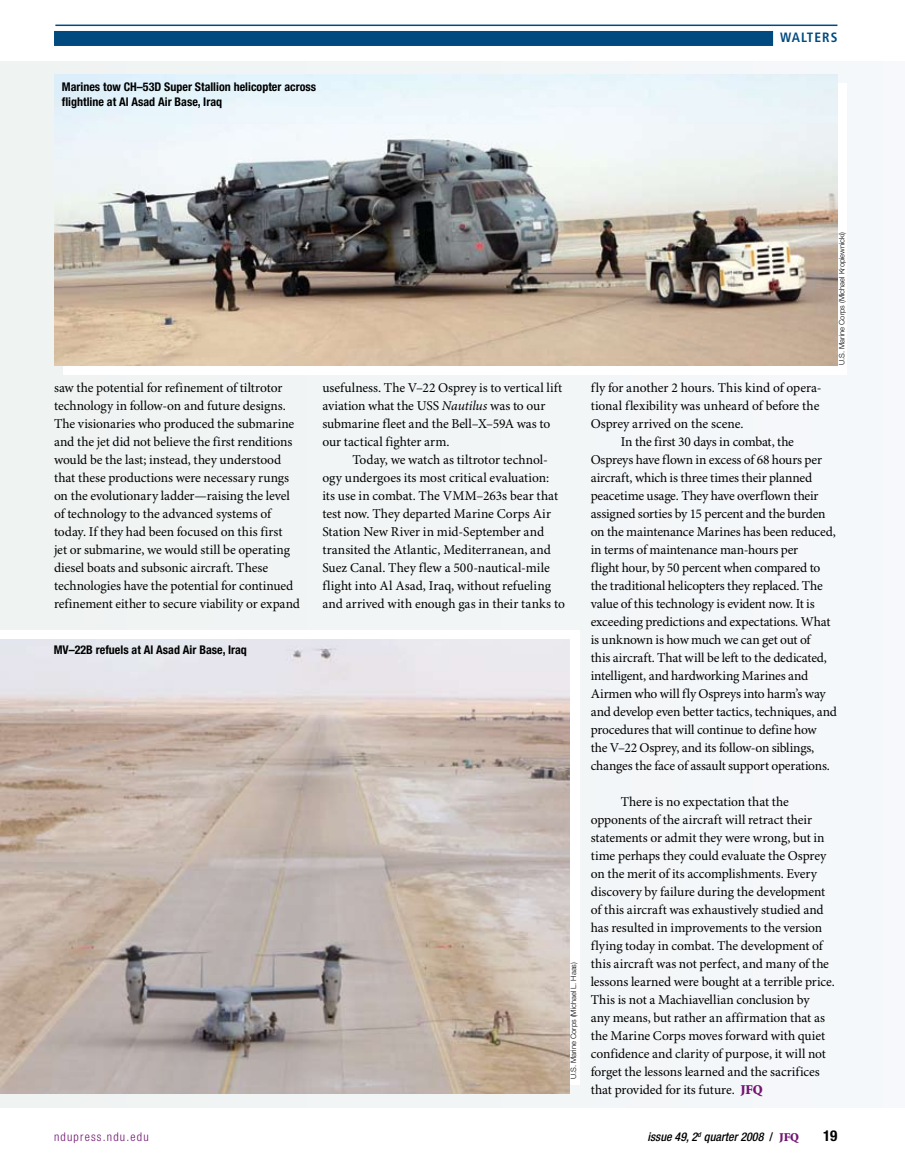
<style>
.page{position:relative;width:905px;height:1175px;background:#fff}
.page>*{position:absolute;margin:0;border:0;box-sizing:border-box;transform-origin:0 0}
.t1{font:700 condensed 15px "Helvetica Neue LT Std";color:#000}
.t2{font:13.5px/18px "Minion Pro";letter-spacing:-.01em;color:#000}
.t3{font:700 condensed 13.5px "Frutiger LT Std";letter-spacing:.075em;color:#004a80}
.t4{font:700 condensed 12px/15px "Helvetica Neue LT Std";color:#000}
.t5{font:italic 500 condensed 12px "Helvetica Neue LT Std";color:#000}
.t6{font:300 condensed 12px "Helvetica Neue LT Std";letter-spacing:.1em;color:#711471}
.t7{font:300 7.5px "Helvetica Neue LT Std";color:#000}
.s1{font-style:italic}
.s2{font-family:"Minion Std";font-weight:900;color:#711471}
.s3{font-style:normal}
.s4{font-family:"Minion Std";font-weight:900;font-style:normal;font-stretch:normal;color:#711471}
</style>
<div class="page">
<hr style="left:55px;top:25px;width:782px;height:1px;background:#004a80">
<div style="left:54px;top:31px;width:719px;height:15px;background:#004a80"></div>
<div style="left:0;top:61px;width:904px;height:1047px;background:#f4f6f8"></div>
<div style="left:0;top:629px;width:579px;height:455px;background:#fff"></div>
<svg style="left:63px;top:83px;width:783px;height:291px;fill:#fff"></svg>
<img style="left:0;top:639px;width:569px;height:455px">
<img style="left:54px;top:74px;width:783px;height:291px">
<p class="t4" style="left:62px;top:79px;width:256px">Marines tow CH–53D Super Stallion helicopter across flightline at Al Asad Air Base, Iraq</p>
<p class="t3" style="left:780px;top:30px;width:59px">WALTERS</p>
<p class="t2" style="left:54px;top:379px;width:247px">saw the potential for refinement of tiltrotor technology in follow-on and future designs.<br>The visionaries who produced the submarine and the jet did not believe the first renditions would be the last; instead, they understood that these productions were necessary rungs on the evolutionary ladder—raising the level of technology to the advanced systems of today. If they had been focused on this first<br>jet or submarine, we would still be operating diesel boats and subsonic aircraft. These technologies have the potential for continued refinement either to secure viability or expand</p>
<p class="t2" style="left:322px;top:379px;width:241px">usefulness. The V–22 Osprey is to vertical lift aviation what the USS <span class="s1">Nautilus</span> was to our submarine fleet and the Bell–X–59A was to our tactical fighter arm.</p>
<p class="t2" style="left:322px;top:451px;width:244px;text-indent:30px">Today, we watch as tiltrotor technol&shy;ogy undergoes its most critical evaluation: its use in combat. The VMM–263s bear that test now. They departed Marine Corps Air Station New River in mid-September and transited the Atlantic, Mediterranean, and Suez Canal. They flew a 500-nautical-mile flight into Al Asad, Iraq, without refueling and arrived with enough gas in their tanks to</p>
<p class="t4" style="left:54px;top:641px;width:195px">MV–22B refuels at Al Asad Air Base, Iraq</p>
<p class="t7" style="left:569px;top:1079px;width:119px;rotate:-90deg">U.S. Marine Corps (Michael L. Haas)</p>
<p class="t7" style="left:837px;top:365px;width:135px;rotate:-90deg">U.S. Marine Corps (Michael Kropiewnicki)</p>
<p class="t2" style="left:590px;top:379px;width:232px">fly for another 2 hours. This kind of opera-</p>
<p class="t2" style="left:590px;top:397px;width:230px">tional flexibility was unheard of before the</p>
<p class="t2" style="left:590px;top:415px;width:154px">Osprey arrived on the scene.</p>
<p class="t2" style="left:620px;top:433px;width:175px">In the first 30 days in combat, the</p>
<p class="t2" style="left:590px;top:451px;width:233px">Ospreys have flown in excess of 68 hours per</p>
<p class="t2" style="left:590px;top:469px;width:223px">aircraft, which is three times their planned</p>
<p class="t2" style="left:590px;top:487px;width:229px">peacetime usage. They have overflown their</p>
<p class="t2" style="left:590px;top:505px;width:236px">assigned sorties by 15 percent and the burden</p>
<p class="t2" style="left:590px;top:523px;width:246px">on the maintenance Marines has been reduced,</p>
<p class="t2" style="left:590px;top:541px;width:209px">in terms of maintenance man-hours per</p>
<p class="t2" style="left:590px;top:559px;width:231px">flight hour, by 50 percent when compared to</p>
<p class="t2" style="left:590px;top:577px;width:233px">the traditional helicopters they replaced. The</p>
<p class="t2" style="left:590px;top:595px;width:225px">value of this technology is evident now. It is</p>
<p class="t2" style="left:590px;top:613px;width:241px">exceeding predictions and expectations. What</p>
<p class="t2" style="left:590px;top:631px;width:221px">is unknown is how much we can get out of</p>
<p class="t2" style="left:590px;top:649px;width:238px">this aircraft. That will be left to the dedicated,</p>
<p class="t2" style="left:590px;top:667px;width:219px">intelligent, and hardworking Marines and</p>
<p class="t2" style="left:590px;top:685px;width:236px">Airmen who will fly Ospreys into harm’s way</p>
<p class="t2" style="left:590px;top:703px;width:248px">and develop even better tactics, techniques, and</p>
<p class="t2" style="left:590px;top:721px;width:227px">procedures that will continue to define how</p>
<p class="t2" style="left:590px;top:739px;width:225px">the V–22 Osprey, and its follow-on siblings,</p>
<p class="t2" style="left:590px;top:757px;width:241px">changes the face of assault support operations.</p>
<p class="t2" style="left:590px;top:793px;width:246px;text-indent:30px">There is no expectation that the opponents of the aircraft will retract their statements or admit they were wrong, but in time perhaps they could evaluate the Osprey on the merit of its accomplishments. Every discovery by failure during the development of this aircraft was exhaustively studied and has resulted in improvements to the version flying today in combat. The development of this aircraft was not perfect, and many of the lessons learned were bought at a terrible price.<br>This is not a Machiavellian conclusion by<br>any means, but rather an affirmation that as the Marine Corps moves forward with quiet confidence and clarity of purpose, it will not forget the lessons learned and the sacrifices that provided for its future. <span class="s2">JFQ</span></p>
<p class="t6" style="left:54px;top:1129px;width:96px">ndupress.ndu.edu</p>
<p class="t5" style="left:647px;top:1129px;width:153px">issue 49, 2<sup>d</sup> quarter 2008 <span class="s3">/</span> <span class="s4">JFQ</span></p>
<p class="t1" style="left:823px;top:1126px;width:16px">19</p>
</div>
